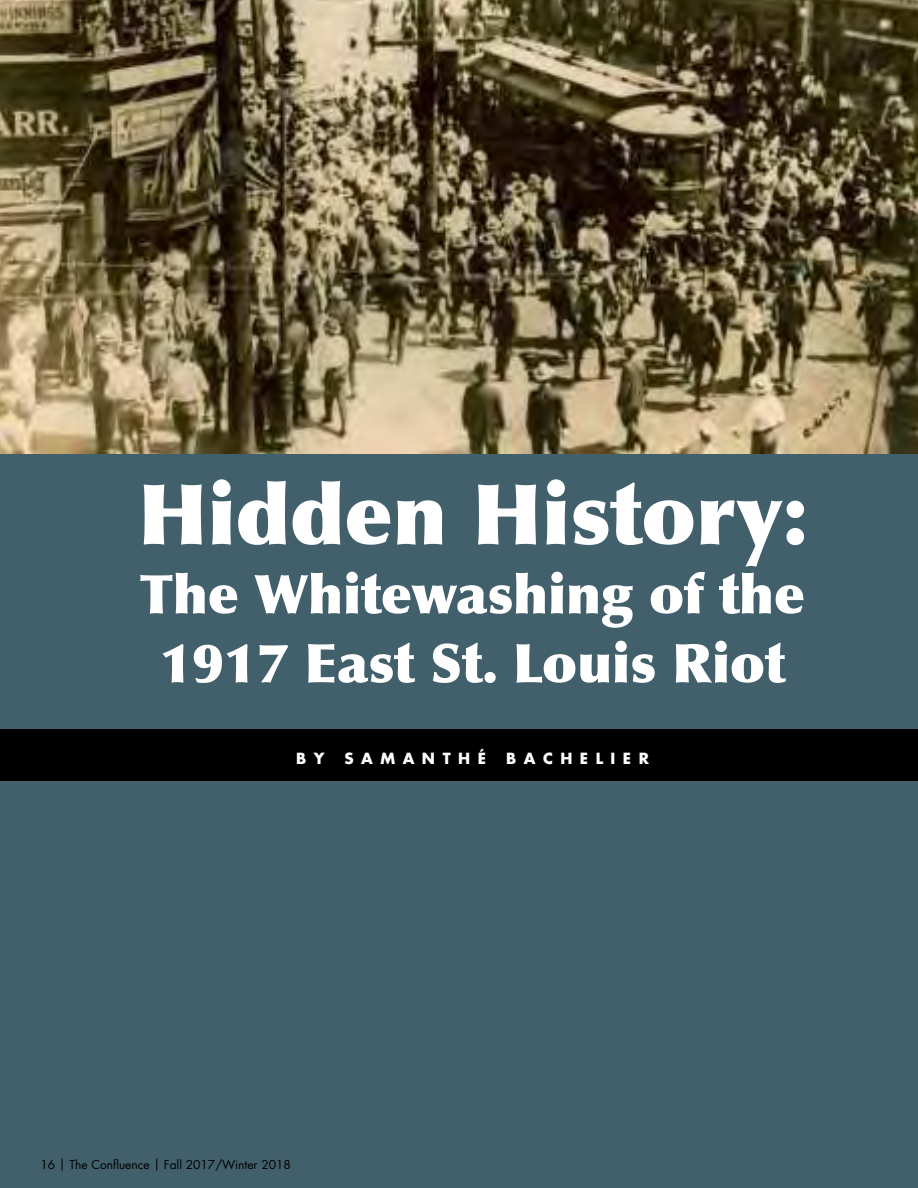
<style>
.page{position:relative;width:918px;height:1188px;background:#fff}
.page>*{position:absolute;margin:0;border:0;box-sizing:border-box;transform-origin:0 0}
.t1{font:900 84px "Optima";color:#fff}
.t2{font:900 54px/69px "Optima";color:#fff;text-align:center}
.t3{font:700 15px "Futura Std";letter-spacing:.5em;color:#fff}
.t4{font:12px "Futura Std";color:#000}
</style>
<div class="page">
<div style="left:0;top:342px;width:918px;height:846px;background:#42606c"></div>
<div style="left:0;top:729px;width:918px;height:52px;background:#000"></div>
<img style="left:0;top:0;width:918px;height:453px">
<h1 class="t1" style="left:138px;top:464px;width:672px">Hidden History:</h1>
<p class="t2" style="left:140px;top:560px;width:667px">The Whitewashing of the<br>1917 East St. Louis Riot</p>
<p class="t3" style="left:296px;top:749px;width:30px">B Y</p>
<p class="t3" style="left:345px;top:749px;width:143px">SAMANTHÉ</p>
<p class="t3" style="left:506px;top:749px;width:144px">BACHELIER</p>
<p class="t4" style="left:40px;top:1157px;width:252px">16 | The Confluence | Fall 2017/Winter 2018</p>
</div>
